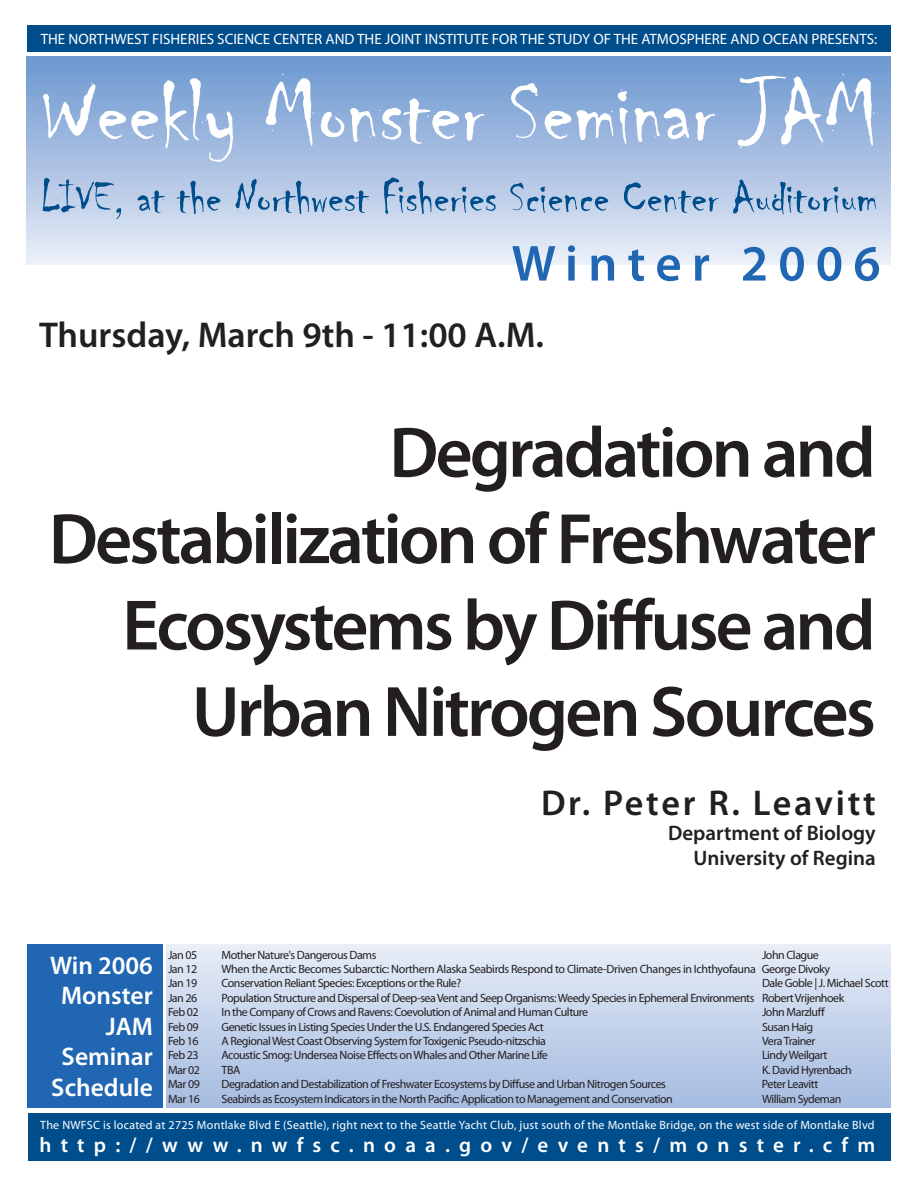
<style>
.page{position:relative;width:918px;height:1188px;background:#fff}
.page>*{position:absolute;margin:0;border:0;box-sizing:border-box;transform-origin:0 0}
.t1{font:600 72px/86.4px "Myriad Pro";letter-spacing:-.04em;color:#231f20;text-align:right}
.t2{font:600 51px "Myriad Pro";letter-spacing:.2em;color:#2066b2}
.t3{font:600 36px "Myriad Pro";color:#231f20}
.t4{font:600 36px "Myriad Pro";letter-spacing:.075em;color:#231f20}
.t5{font:600 25.5px/30.6px "Myriad Pro";color:#fff;text-align:right}
.t6{font:600 21px "Myriad Pro";letter-spacing:.44em;color:#fff}
.t7{font:600 21px/25.2px "Myriad Pro";color:#231f20;text-align:right}
.t8{font:15px "Myriad Pro";color:#fff}
.t9{font:12px "Myriad Pro";letter-spacing:-.04em;color:#231f20}
.t10{font:12px "Myriad Pro";letter-spacing:.02em;color:#fff}
</style>
<div class="page">
<div style="left:27px;top:25px;width:864px;height:27px;background:#004d8c"></div>
<div style="left:28px;top:1113px;width:863px;height:47px;background:#004d8c"></div>
<div style="left:27px;top:56px;width:864px;height:209px;background:linear-gradient(to bottom,#6a96cf,#eaedf7)"></div>
<svg style="left:43px;top:83px;width:115px;height:56px"></svg>
<svg style="left:164px;top:78px;width:69px;height:84px"></svg>
<svg style="left:266px;top:74px;width:48px;height:72px"></svg>
<svg style="left:321px;top:112px;width:23px;height:25px"></svg>
<svg style="left:350px;top:98px;width:109px;height:46px"></svg>
<svg style="left:465px;top:112px;width:19px;height:29px"></svg>
<svg style="left:511px;top:83px;width:27px;height:55px"></svg>
<svg style="left:545px;top:90px;width:83px;height:54px"></svg>
<svg style="left:635px;top:108px;width:54px;height:34px"></svg>
<svg style="left:696px;top:112px;width:19px;height:29px"></svg>
<svg style="left:738px;top:74px;width:136px;height:74px"></svg>
<svg style="left:42px;top:178px;width:79px;height:41px"></svg>
<svg style="left:137px;top:190px;width:28px;height:23px"></svg>
<svg style="left:177px;top:181px;width:43px;height:33px"></svg>
<svg style="left:235px;top:179px;width:134px;height:35px"></svg>
<svg style="left:384px;top:177px;width:112px;height:37px"></svg>
<svg style="left:510px;top:183px;width:98px;height:30px"></svg>
<svg style="left:624px;top:182px;width:94px;height:31px"></svg>
<svg style="left:733px;top:179px;width:143px;height:35px"></svg>
<div style="left:166px;top:944px;width:725px;height:164px;background:linear-gradient(to bottom,#e7edf7,#a4bbe0)"></div>
<div style="left:27px;top:944px;width:136px;height:164px;background:#2066b2"></div>
<p class="t8" style="left:41px;top:34px;width:838px">THE NORTHWEST FISHERIES SCIENCE CENTER AND THE JOINT INSTITUTE FOR THE STUDY OF THE ATMOSPHERE AND OCEAN PRESENTS:</p>
<h2 class="t2" style="left:512px;top:244px;width:371px">Winter 2006</h2>
<h3 class="t3" style="left:39px;top:321px;width:507px">Thursday, March 9th - 11:00 A.M.</h3>
<h1 class="t1" style="left:49px;top:414px;width:829px">Degradation and<br>Destabilization of Freshwater<br>Ecosystems by Diffuse and<br>Urban Nitrogen Sources</h1>
<h3 class="t4" style="left:541px;top:789px;width:336px">Dr. Peter R. Leavitt</h3>
<h3 class="t7" style="left:668px;top:822px;width:209px">Department of Biology<br>University of Regina</h3>
<h3 class="t5" style="left:50px;top:952px;width:104px">Win 2006<br>Monster<br>JAM<br>Seminar<br>Schedule</h3>
<p class="t9" style="left:168px;top:950px;width:31px">Jan 05</p>
<p class="t9" style="left:222px;top:950px;width:157px">Mother Nature's Dangerous Dams</p>
<p class="t9" style="left:762px;top:950px;width:58px">John Clague</p>
<p class="t9" style="left:168px;top:964px;width:31px">Jan 12</p>
<p class="t9" style="left:222px;top:964px;width:610px">When the Arctic Becomes Subarctic: Northern Alaska Seabirds Respond to Climate-Driven Changes in Ichthyofauna George Divoky</p>
<p class="t9" style="left:168px;top:979px;width:31px">Jan 19</p>
<p class="t9" style="left:222px;top:979px;width:241px">Conservation Reliant Species: Exceptions or the Rule?</p>
<p class="t9" style="left:762px;top:979px;width:128px">Dale Goble | J. Michael Scott</p>
<p class="t9" style="left:168px;top:993px;width:31px">Jan 26</p>
<p class="t9" style="left:222px;top:993px;width:624px">Population Structure and Dispersal of Deep-sea Vent and Seep Organisms: Weedy Species in Ephemeral Environments Robert Vrijenhoek</p>
<p class="t9" style="left:168px;top:1008px;width:32px">Feb 02</p>
<p class="t9" style="left:222px;top:1008px;width:368px">In the Company of Crows and Ravens: Coevolution of Animal and Human Culture</p>
<p class="t9" style="left:762px;top:1008px;width:65px">John Marzluff</p>
<p class="t9" style="left:168px;top:1022px;width:32px">Feb 09</p>
<p class="t9" style="left:222px;top:1022px;width:324px">Genetic Issues in Listing Species Under the U.S. Endangered Species Act</p>
<p class="t9" style="left:762px;top:1022px;width:53px">Susan Haig</p>
<p class="t9" style="left:168px;top:1036px;width:32px">Feb 16</p>
<p class="t9" style="left:222px;top:1036px;width:326px">A Regional West Coast Observing System for Toxigenic Pseudo-nitzschia</p>
<p class="t9" style="left:762px;top:1036px;width:55px">Vera Trainer</p>
<p class="t9" style="left:168px;top:1051px;width:32px">Feb 23</p>
<p class="t9" style="left:222px;top:1051px;width:328px">Acoustic Smog: Undersea Noise Effects on Whales and Other Marine Life</p>
<p class="t9" style="left:762px;top:1051px;width:67px">Lindy Weilgart</p>
<p class="t9" style="left:168px;top:1065px;width:33px">Mar 02</p>
<p class="t9" style="left:222px;top:1065px;width:20px">TBA</p>
<p class="t9" style="left:762px;top:1065px;width:91px">K. David Hyrenbach</p>
<p class="t9" style="left:168px;top:1080px;width:33px">Mar 09</p>
<p class="t9" style="left:222px;top:1080px;width:446px">Degradation and Destabilization of Freshwater Ecosystems by Diffuse and Urban Nitrogen Sources</p>
<p class="t9" style="left:762px;top:1080px;width:58px">Peter Leavitt</p>
<p class="t9" style="left:168px;top:1094px;width:33px">Mar 16</p>
<p class="t9" style="left:222px;top:1094px;width:453px">Seabirds as Ecosystem Indicators in the North Pacific: Application to Management and Conservation</p>
<p class="t9" style="left:762px;top:1094px;width:81px">William Sydeman</p>
<p class="t10" style="left:40px;top:1121px;width:836px">The NWFSC is located at 2725 Montlake Blvd E (Seattle), right next to the Seattle Yacht Club, just south of the Montlake Bridge, on the west side of Montlake Blvd</p>
<h3 class="t6" style="left:39px;top:1137px;width:837px">http://www.nwfsc.noaa.gov/events/monster.cfm</h3>
</div>
